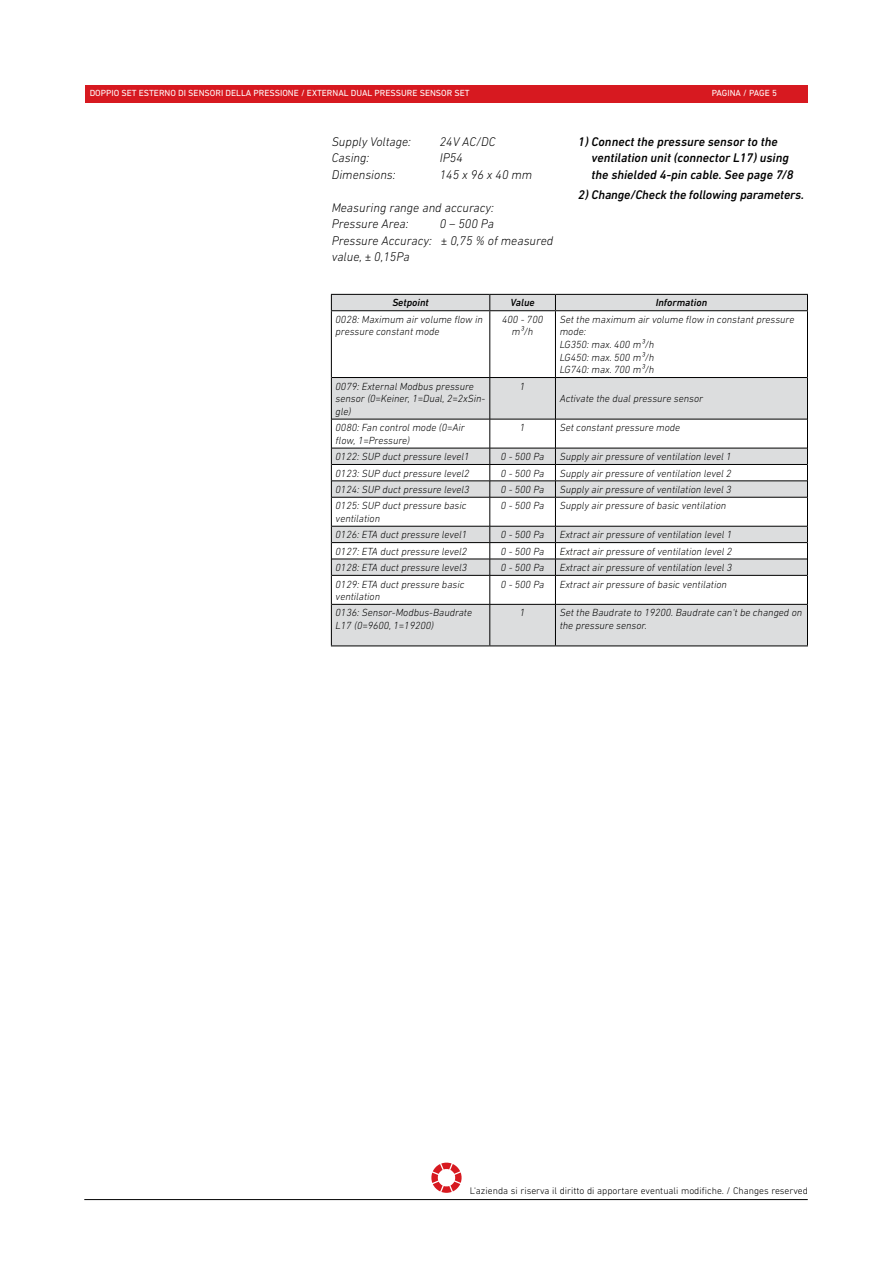
<style>
.page{position:relative;width:893px;height:1263px;background:#fff}
.page>*{position:absolute;margin:0;border:0;box-sizing:border-box;transform-origin:0 0}
.t1{font:italic 300 12.75px/16.5px "DIN Next LT Pro";color:#000}
.t2{font:italic 500 12.75px/16.5px "DIN Next LT Pro";color:#000}
.t3{font:italic 300 10.5px/12.6px "DIN Next LT Pro";color:#000}
.t4{font:italic 500 10.5px "DIN Next LT Pro";color:#000}
.t5{font:300 9.75px "DIN Next LT Pro";color:#000}
.t6{font:9px "DIN Next LT Pro";color:#fff}
</style>
<div class="page">
<svg style="left:431px;top:1162px;width:31px;height:31px"></svg>
<div style="left:85px;top:85px;width:723px;height:17px;background:#d71920"></div>
<hr style="left:84px;top:1199px;width:724px;height:1px;background:#000">
<div style="left:332px;top:295px;width:475px;height:350px;background:#dcddde"></div>
<svg style="left:332px;top:311px;width:475px;height:108px"></svg>
<hr style="left:331px;top:294px;width:159px;height:1px;background:#000">
<svg style="left:331px;top:295px;width:1px;height:15px"></svg>
<hr style="left:490px;top:294px;width:65px;height:1px;background:#000">
<svg style="left:489px;top:295px;width:1px;height:15px"></svg>
<hr style="left:555px;top:294px;width:253px;height:1px;background:#000">
<svg style="left:555px;top:295px;width:1px;height:15px"></svg>
<svg style="left:807px;top:295px;width:1px;height:15px"></svg>
<hr style="left:331px;top:311px;width:1px;height:66px;background:#000">
<hr style="left:489px;top:311px;width:1px;height:66px;background:#000">
<hr style="left:555px;top:311px;width:1px;height:66px;background:#000">
<hr style="left:807px;top:311px;width:1px;height:66px;background:#000">
<hr style="left:331px;top:377px;width:1px;height:42px;background:#000">
<hr style="left:489px;top:378px;width:1px;height:41px;background:#000">
<hr style="left:555px;top:378px;width:1px;height:41px;background:#000">
<hr style="left:807px;top:377px;width:1px;height:42px;background:#000">
<hr style="left:490px;top:604px;width:65px;height:1px;background:#000">
<hr style="left:555px;top:604px;width:1px;height:41px;background:#000">
<hr style="left:807px;top:604px;width:1px;height:41px;background:#000">
<hr style="left:555px;top:604px;width:252px;height:1px;background:#000">
<hr style="left:331px;top:604px;width:1px;height:41px;background:#000">
<svg style="left:331px;top:419px;width:477px;height:185px"></svg>
<hr style="left:489px;top:604px;width:1px;height:41px;background:#000">
<hr style="left:332px;top:377px;width:158px;height:1px;background:#000">
<hr style="left:490px;top:377px;width:65px;height:1px;background:#000">
<hr style="left:555px;top:377px;width:252px;height:1px;background:#000">
<hr style="left:332px;top:419px;width:158px;height:1px;background:#000">
<hr style="left:490px;top:419px;width:65px;height:1px;background:#000">
<hr style="left:555px;top:419px;width:252px;height:1px;background:#000">
<hr style="left:332px;top:464px;width:158px;height:1px;background:#000">
<hr style="left:332px;top:481px;width:158px;height:1px;background:#000">
<hr style="left:332px;top:497px;width:158px;height:1px;background:#000">
<hr style="left:332px;top:526px;width:158px;height:1px;background:#000">
<hr style="left:332px;top:542px;width:158px;height:1px;background:#000">
<hr style="left:332px;top:559px;width:158px;height:1px;background:#000">
<hr style="left:332px;top:575px;width:158px;height:1px;background:#000">
<hr style="left:332px;top:604px;width:158px;height:1px;background:#000">
<hr style="left:331px;top:310px;width:159px;height:1px;background:#000">
<hr style="left:490px;top:310px;width:65px;height:1px;background:#000">
<hr style="left:555px;top:310px;width:253px;height:1px;background:#000">
<hr style="left:331px;top:645px;width:159px;height:1px;background:#000">
<hr style="left:490px;top:645px;width:65px;height:1px;background:#000">
<hr style="left:555px;top:645px;width:253px;height:1px;background:#000">
<p class="t6" style="left:90px;top:88px;width:382px">DOPPIO SET ESTERNO DI SENSORI DELLA PRESSIONE / EXTERNAL DUAL PRESSURE SENSOR SET</p>
<p class="t6" style="left:712px;top:88px;width:67px">PAGINA / PAGE 5</p>
<p class="t1" style="left:332px;top:133px;width:81px">Supply Voltage:</p>
<p class="t1" style="left:440px;top:133px;width:57px">24V AC/DC</p>
<p class="t1" style="left:332px;top:149px;width:39px">Casing:</p>
<p class="t1" style="left:440px;top:149px;width:25px">IP54</p>
<p class="t1" style="left:332px;top:166px;width:65px">Dimensions:</p>
<p class="t1" style="left:440px;top:166px;width:94px">145 x 96 x 40 mm</p>
<p class="t1" style="left:332px;top:199px;width:164px">Measuring range and accuracy:<br>Pressure Area:</p>
<p class="t1" style="left:332px;top:215px;width:223px;text-indent:108px">0 – 500 Pa<br>Pressure Accuracy: ± 0,75 % of measured value, ± 0,15Pa</p>
<p class="t2" style="left:592px;top:133px;width:204px;text-indent:-13px">1) Connect the pressure sensor to the ventilation unit (connector L17) using the shielded 4-pin cable. See page 7/8</p>
<p class="t2" style="left:578px;top:187px;width:227px">2) Change/Check the following parameters.</p>
<p class="t4" style="left:392px;top:297px;width:38px">Setpoint</p>
<p class="t4" style="left:511px;top:297px;width:26px">Value</p>
<p class="t4" style="left:656px;top:297px;width:53px">Information</p>
<p class="t3" style="left:336px;top:313px;width:149px">0028: Maximum air volume flow in pressure constant mode</p>
<p class="t3" style="left:502px;top:313px;width:42px;text-align:center">400 - 700 m³/h</p>
<p class="t3" style="left:560px;top:313px;width:236px">Set the maximum air volume flow in constant pressure mode:<br>LG350: max. 400 m³/h<br>LG450: max. 500 m³/h<br>LG740: max. 700 m³/h</p>
<p class="t3" style="left:336px;top:380px;width:151px">0079: External Modbus pressure sensor (0=Keiner, 1=Dual, 2=2xSin&shy;gle)</p>
<p class="t3" style="left:520px;top:380px;width:7px">1</p>
<p class="t3" style="left:560px;top:392px;width:145px">Activate the dual pressure sensor</p>
<p class="t3" style="left:336px;top:421px;width:131px">0080: Fan control mode (0=Air flow, 1=Pressure)</p>
<p class="t3" style="left:520px;top:421px;width:7px">1</p>
<p class="t3" style="left:560px;top:421px;width:122px">Set constant pressure mode</p>
<p class="t3" style="left:336px;top:450px;width:135px">0122: SUP duct pressure level1</p>
<p class="t3" style="left:501px;top:450px;width:45px">0 - 500 Pa</p>
<p class="t3" style="left:560px;top:450px;width:173px">Supply air pressure of ventilation level 1</p>
<p class="t3" style="left:336px;top:467px;width:135px">0123: SUP duct pressure level2</p>
<p class="t3" style="left:501px;top:467px;width:45px">0 - 500 Pa</p>
<p class="t3" style="left:560px;top:467px;width:173px">Supply air pressure of ventilation level 2</p>
<p class="t3" style="left:336px;top:483px;width:135px">0124: SUP duct pressure level3</p>
<p class="t3" style="left:501px;top:483px;width:45px">0 - 500 Pa</p>
<p class="t3" style="left:560px;top:483px;width:173px">Supply air pressure of ventilation level 3</p>
<p class="t3" style="left:336px;top:499px;width:132px">0125: SUP duct pressure basic ventilation</p>
<p class="t3" style="left:501px;top:499px;width:45px">0 - 500 Pa</p>
<p class="t3" style="left:560px;top:499px;width:168px">Supply air pressure of basic ventilation</p>
<p class="t3" style="left:336px;top:528px;width:133px">0126: ETA duct pressure level1</p>
<p class="t3" style="left:501px;top:528px;width:45px">0 - 500 Pa</p>
<p class="t3" style="left:560px;top:528px;width:174px">Extract air pressure of ventilation level 1</p>
<p class="t3" style="left:336px;top:545px;width:133px">0127: ETA duct pressure level2</p>
<p class="t3" style="left:501px;top:545px;width:45px">0 - 500 Pa</p>
<p class="t3" style="left:560px;top:545px;width:174px">Extract air pressure of ventilation level 2</p>
<p class="t3" style="left:336px;top:561px;width:133px">0128: ETA duct pressure level3</p>
<p class="t3" style="left:501px;top:561px;width:45px">0 - 500 Pa</p>
<p class="t3" style="left:560px;top:561px;width:174px">Extract air pressure of ventilation level 3</p>
<p class="t3" style="left:336px;top:577px;width:130px">0129: ETA duct pressure basic ventilation</p>
<p class="t3" style="left:501px;top:577px;width:45px">0 - 500 Pa</p>
<p class="t3" style="left:560px;top:577px;width:169px">Extract air pressure of basic ventilation</p>
<p class="t3" style="left:336px;top:606px;width:138px">0136: Sensor-Modbus-Baudrate<br>L17 (0=9600, 1=19200)</p>
<p class="t3" style="left:520px;top:606px;width:7px">1</p>
<p class="t3" style="left:560px;top:606px;width:244px">Set the Baudrate to 19200. Baudrate can‘t be changed on the pressure sensor.</p>
<p class="t5" style="left:470px;top:1185px;width:340px">L'azienda si riserva il diritto di apportare eventuali modifiche. / Changes reserved</p>
</div>
